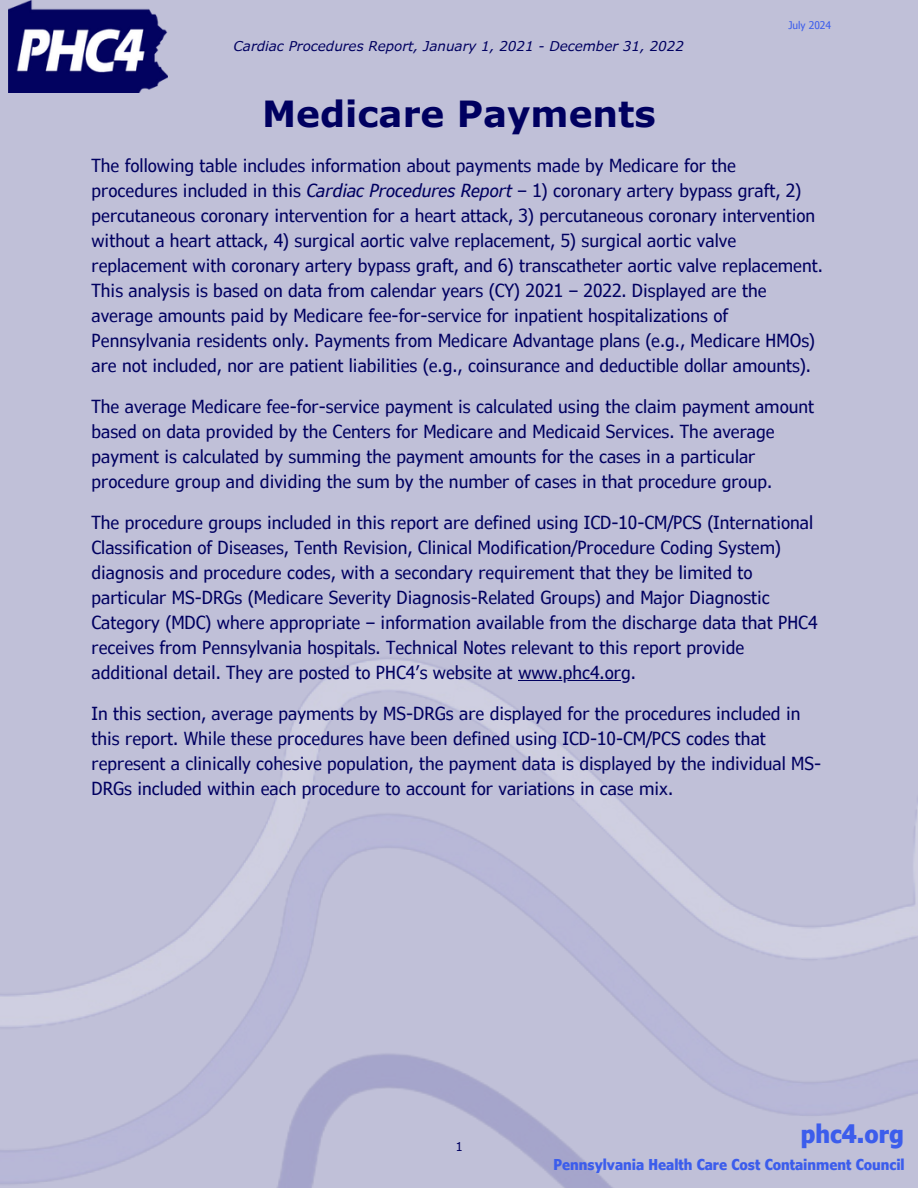
<style>
.page{position:relative;width:918px;height:1188px;background:#c0c0d8}
.page>*{position:absolute;margin:0;border:0;box-sizing:border-box;transform-origin:0 0}
.t1{font:700 36px "Verdana Pro";color:#000060}
.t2{font:700 condensed 25.5px "Verdana Pro";color:#3c5dec}
.t3{font:condensed 18px/25px "Verdana Pro";color:#000060}
.t4{font:700 condensed 15px "Verdana Pro";color:#3c5dec}
.t5{font:italic 13.5px "Verdana Pro";color:#000060}
.t6{font:condensed 12px "Verdana Pro";color:#000060}
.t7{font:condensed 10.5px "Verdana Pro";color:#3c5dec}
.s1{font-style:italic}
</style>
<div class="page">
<img style="left:9px;top:0;width:158px;height:92px">
<hr style="left:518px;top:680px;width:113px;height:1px;background:#000060">
<p class="t5" style="left:233px;top:38px;width:452px">Cardiac Procedures Report, January 1, 2021 - December 31, 2022</p>
<h3 class="t7" style="left:788px;top:18px;width:44px">July 2024</h3>
<h5 class="t1" style="left:262px;top:91px;width:395px">Medicare Payments</h5>
<h1 class="t3" style="left:92px;top:153px;width:733px">The following table includes information about payments made by Medicare for the procedures included in this <span class="s1">Cardiac Procedures Report</span> – 1) coronary artery bypass graft, 2) percutaneous coronary intervention for a heart attack, 3) percutaneous coronary intervention without a heart attack, 4) surgical aortic valve replacement, 5) surgical aortic valve replacement with coronary artery bypass graft, and 6) transcatheter aortic valve replacement.<br>This analysis is based on data from calendar years (CY) 2021 – 2022. Displayed are the average amounts paid by Medicare fee-for-service for inpatient hospitalizations of Pennsylvania residents only. Payments from Medicare Advantage plans (e.g., Medicare HMOs) are not included, nor are patient liabilities (e.g., coinsurance and deductible dollar amounts).</h1>
<h3 class="t3" style="left:92px;top:394px;width:724px">The average Medicare fee-for-service payment is calculated using the claim payment amount based on data provided by the Centers for Medicare and Medicaid Services. The average payment is calculated by summing the payment amounts for the cases in a particular procedure group and dividing the sum by the number of cases in that procedure group.</h3>
<h3 class="t3" style="left:92px;top:510px;width:727px">The procedure groups included in this report are defined using ICD-10-CM/PCS (International Classification of Diseases, Tenth Revision, Clinical Modification/Procedure Coding System) diagnosis and procedure codes, with a secondary requirement that they be limited to particular MS-DRGs (Medicare Severity Diagnosis-Related Groups) and Major Diagnostic Category (MDC) where appropriate – information available from the discharge data that PHC4 receives from Pennsylvania hospitals. Technical Notes relevant to this report provide additional detail. They are posted to PHC4’s website at www.phc4.org.</h3>
<h3 class="t3" style="left:92px;top:701px;width:731px">In this section, average payments by MS-DRGs are displayed for the procedures included in this report. While these procedures have been defined using ICD-10-CM/PCS codes that represent a clinically cohesive population, the payment data is displayed by the individual MS-DRGs included within each procedure to account for variations in case mix.</h3>
<h2 class="t6" style="left:456px;top:1139px;width:8px">1</h2>
<p class="t2" style="left:801px;top:1117px;width:105px">phc4.org</p>
<p class="t4" style="left:554px;top:1154px;width:353px">Pennsylvania Health Care Cost Containment Council</p>
</div>
